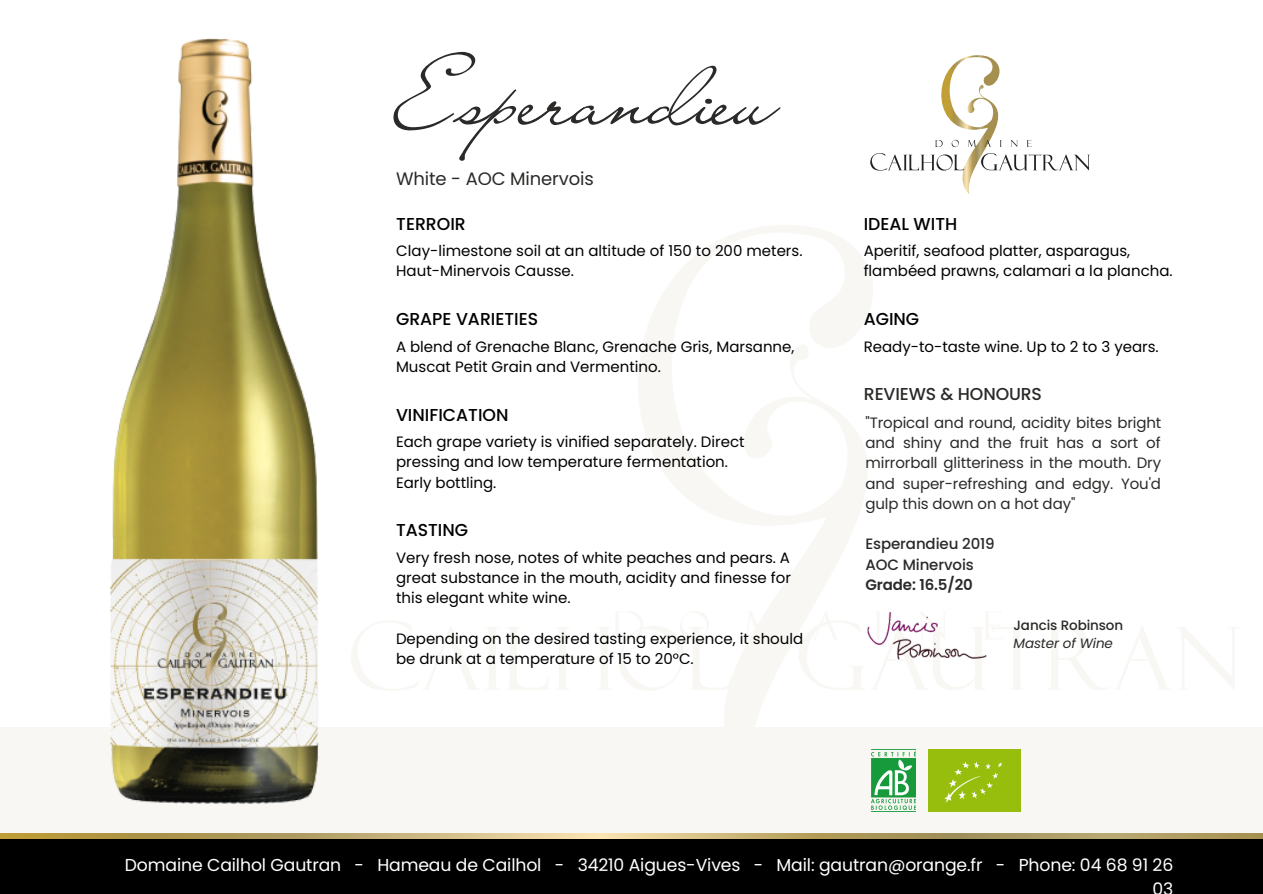
<style>
.page{position:relative;width:1263px;height:894px;background:#fff}
.page>*{position:absolute;margin:0;border:0;box-sizing:border-box;transform-origin:0 0}
.t1{font:87px "Liana";color:#2b2a29}
.t2{font:18px "Poppins";letter-spacing:-.005em;color:#2b2a29}
.t3{font:17.25px/23.5px "Poppins";letter-spacing:-.005em;color:#fff;text-align:right}
.t4{font:500 17.25px "Poppins";color:#000}
.t5{font:500 17.25px "Poppins";letter-spacing:-.005em;color:#2b2a29}
.t6{font:15px/20.2px "Poppins";color:#000}
.t7{font:15px/20.2px "Poppins";letter-spacing:-.005em;color:#2b2a29;text-align:justify}
.t8{font:500 15px/20.2px "Poppins";letter-spacing:-.005em;color:#2b2a29}
.t9{font:600 15px "Poppins";letter-spacing:-.005em;color:#2b2a29}
.t10{font:500 13.5px "Poppins";letter-spacing:-.005em;color:#2b2a29}
.t11{font:italic 13.5px "Poppins";letter-spacing:-.005em;color:#2b2a29}
</style>
<div class="page">
<div style="left:0;top:727px;width:1263px;height:120px;background:#f8f7f4"></div>
<div style="left:0;top:837px;width:1263px;height:56px;background:#000"></div>
<svg style="left:870px;top:55px;width:220px;height:139px"></svg>
<hr style="left:0;top:727px;width:1263px;height:1px;background:#f1f0e9">
<svg style="left:638px;top:225px;width:235px;height:502px"></svg>
<svg style="left:351px;top:610px;width:380px;height:80px"></svg>
<svg style="left:744px;top:611px;width:34px;height:28px"></svg>
<svg style="left:799px;top:611px;width:438px;height:79px"></svg>
<svg style="left:0;top:833px;width:1263px;height:4px;background:#c2ad70"></svg>
<img style="left:871px;top:749px;width:44px;height:61px">
<img style="left:928px;top:749px;width:92px;height:62px">
<img style="left:97px;top:38px;width:241px;height:801px">
<img style="left:865px;top:605px;width:125px;height:63px">
<h1 class="t1" style="left:396px;top:41px;width:382px">Esperandieu</h1>
<p class="t2" style="left:396px;top:166px;width:199px">White - AOC Minervois</p>
<p class="t4" style="left:396px;top:211px;width:71px">TERROIR</p>
<p class="t6" style="left:396px;top:241px;width:408px">Clay-limestone soil at an altitude of 150 to 200 meters.<br>Haut-Minervois Causse.</p>
<p class="t4" style="left:396px;top:307px;width:144px">GRAPE VARIETIES</p>
<p class="t6" style="left:396px;top:336px;width:400px">A blend of Grenache Blanc, Grenache Gris, Marsanne,<br>Muscat Petit Grain and Vermentino.</p>
<p class="t4" style="left:396px;top:402px;width:114px">VINIFICATION</p>
<p class="t6" style="left:396px;top:431px;width:350px">Each grape variety is vinified separately. Direct pressing and low temperature fermentation.<br>Early bottling.</p>
<p class="t4" style="left:396px;top:518px;width:74px">TASTING</p>
<p class="t6" style="left:396px;top:547px;width:396px;text-align:justify">Very fresh nose, notes of white peaches and pears. A great substance in the mouth, acidity and finesse for this elegant white wine.</p>
<p class="t6" style="left:396px;top:628px;width:409px">Depending on the desired tasting experience, it should be drunk at a temperature of 15 to 20°C.</p>
<p class="t4" style="left:864px;top:211px;width:95px">IDEAL WITH</p>
<p class="t6" style="left:864px;top:241px;width:310px">Aperitif, seafood platter, asparagus, flambéed prawns, calamari a la plancha.</p>
<p class="t4" style="left:864px;top:307px;width:57px">AGING</p>
<p class="t6" style="left:864px;top:336px;width:297px">Ready-to-taste wine. Up to 2 to 3 years.</p>
<p class="t5" style="left:864px;top:382px;width:180px">REVIEWS &amp; HONOURS</p>
<p class="t7" style="left:865px;top:412px;width:297px">"Tropical and round, acidity bites bright and shiny and the fruit has a sort of mirrorball glitteriness in the mouth. Dry and super-refreshing and edgy. You'd gulp this down on a hot day"</p>
<p class="t8" style="left:865px;top:534px;width:131px">Esperandieu 2019<br>AOC Minervois</p>
<p class="t9" style="left:865px;top:574px;width:109px">Grade: 16.5/20</p>
<p class="t10" style="left:1013px;top:615px;width:111px">Jancis Robinson</p>
<p class="t11" style="left:1013px;top:633px;width:101px">Master of Wine</p>
<p class="t3" style="left:125px;top:852px;width:1050px">Domaine Cailhol Gautran - Hameau de Cailhol - 34210 Aigues-Vives - Mail: gautran@orange.fr - Phone: 04 68 91 26<br>03</p>
</div>
